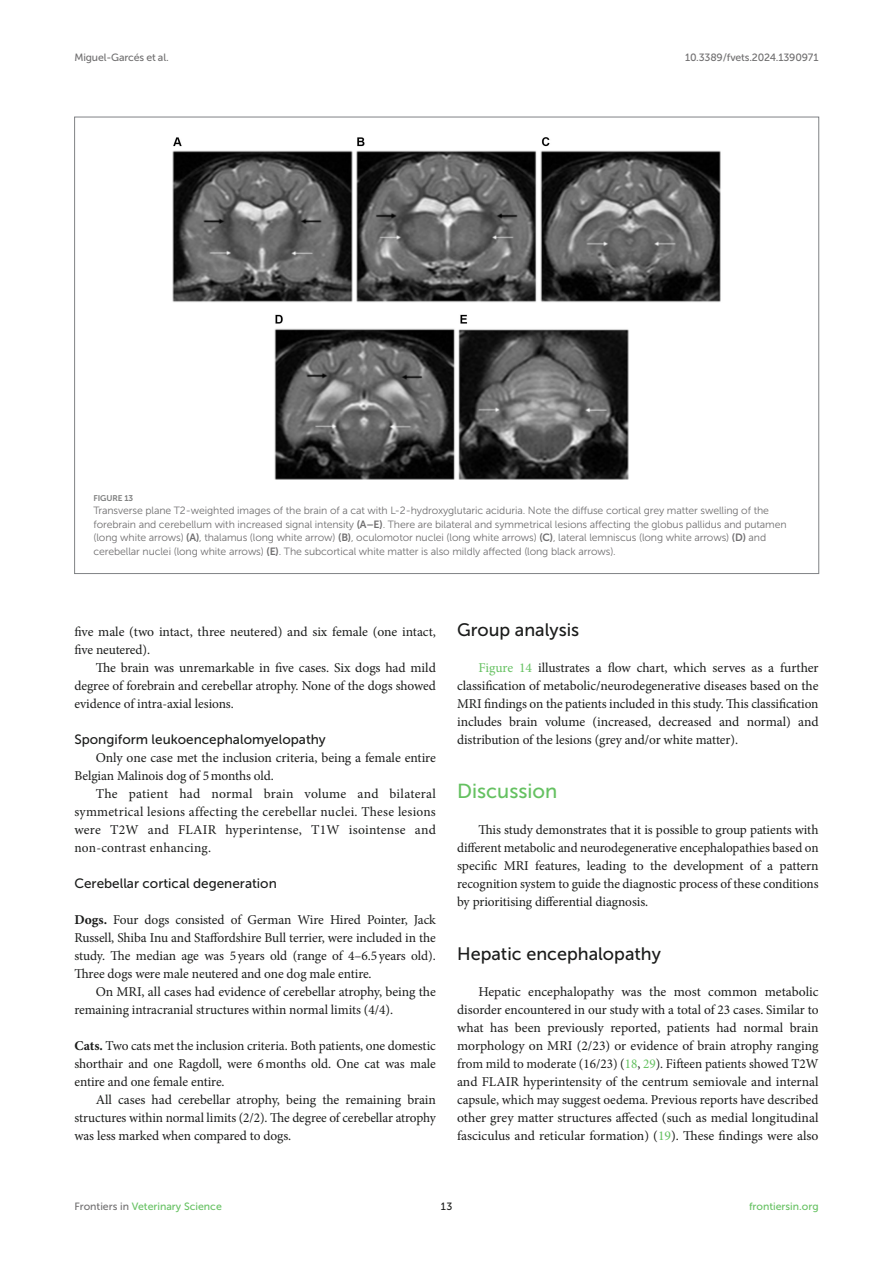
<style>
.page{position:relative;width:893px;height:1263px;background:#fff}
.page>*{position:absolute;margin:0;border:0;box-sizing:border-box;transform-origin:0 0}
.HEAD_1{font:20.25px "Museo Sans 500";color:#65c161}
.HEAD_2{font:18px "Museo Sans 500";color:#1b1c1b}
.TEXT_FLUSH{font:13.5px/18px "Minion Pro";letter-spacing:-.005em;color:#1b1c1b;text-align:justify}
.TEXT{font:13.5px/18px "Minion Pro";letter-spacing:-.005em;color:#1b1c1b;text-align:justify}
.HEAD_5_after_HEAD_4{font:13.5px/18px "Minion Pro";letter-spacing:-.005em;color:#1b1c1b;text-align:justify}
.HEAD_5{font:13.5px/18px "Minion Pro";letter-spacing:-.01em;color:#1b1c1b;text-align:justify}
.HEAD_4{font:13.5px "Museo Sans 500";color:#1b1c1b}
.FIG_LEG{font:10.5px/13.5px "Museo Sans 300";letter-spacing:-.01em;color:#706f70}
.t1{font:10.5px "Museo Sans 500";letter-spacing:-.015em;color:#706f70}
.t2{font:10.5px "Museo Sans 500";color:#65c161}
.t3{font:10.5px "Museo Sans 500";color:#1b1c1b}
.FIG_HD{font:8.25px "Museo Sans 700";letter-spacing:-.01em;color:#7e7f7f}
.s1{font-family:"Museo Sans 700"}
.s2{font-weight:700}
.s3{color:#65c161}
.s4{color:#706f70}
</style>
<div class="page">
<img style="left:172px;top:137px;width:549px;height:343px">
<p class="t1" style="left:74px;top:51px;width:96px">Miguel-Garcés et al.</p>
<p class="t1" style="left:685px;top:51px;width:135px">10.3389/fvets.2024.1390971</p>
<p class="FIG_HD" style="left:94px;top:493px;width:41px">FIGURE 13</p>
<p class="FIG_LEG" style="left:94px;top:504px;width:695px">Transverse plane T2-weighted images of the brain of a cat with L-2-hydroxyglutaric aciduria. Note the diffuse cortical grey matter swelling of the forebrain and cerebellum with increased signal intensity <span class="s1">(A–E)</span>. There are bilateral and symmetrical lesions affecting the globus pallidus and putamen (long white arrows) <span class="s1">(A)</span>, thalamus (long white arrow) <span class="s1">(B)</span>, oculomotor nuclei (long white arrows) <span class="s1">(C)</span>, lateral lemniscus (long white arrows) <span class="s1">(D)</span> and cerebellar nuclei (long white arrows) <span class="s1">(E)</span>. The subcortical white matter is also mildly affected (long black arrows).</p>
<p class="TEXT_FLUSH" style="left:74px;top:623px;width:363px">five male (two intact, three neutered) and six female (one intact, five neutered).</p>
<p class="TEXT" style="left:74px;top:659px;width:363px;text-indent:21px">The brain was unremarkable in five cases. Six dogs had mild degree of forebrain and cerebellar atrophy. None of the dogs showed evidence of intra-axial lesions.</p>
<p class="HEAD_4" style="left:74px;top:732px;width:253px">Spongiform leukoencephalomyelopathy</p>
<p class="TEXT_FLUSH" style="left:74px;top:749px;width:363px;text-indent:21px">Only one case met the inclusion criteria, being a female entire<br>Belgian Malinois dog of 5months old.</p>
<p class="TEXT" style="left:74px;top:785px;width:363px;text-indent:21px">The patient had normal brain volume and bilateral symmetrical lesions affecting the cerebellar nuclei. These lesions were T2W and FLAIR hyperintense, T1W isointense and non-contrast enhancing.</p>
<p class="HEAD_4" style="left:74px;top:876px;width:204px">Cerebellar cortical degeneration</p>
<p class="HEAD_5_after_HEAD_4" style="left:74px;top:911px;width:363px"><span class="s2">Dogs.</span> Four dogs consisted of German Wire Hired Pointer, Jack Russell, Shiba Inu and Staffordshire Bull terrier, were included in the study. The median age was 5years old (range of 4–6.5years old).<br>Three dogs were male neutered and one dog male entire.</p>
<p class="TEXT" style="left:74px;top:983px;width:363px;text-indent:21px">On MRI, all cases had evidence of cerebellar atrophy, being the remaining intracranial structures within normal limits (4/4).</p>
<p class="HEAD_5" style="left:74px;top:1037px;width:363px"><span class="s2">Cats.</span> Two cats met the inclusion criteria. Both patients, one domestic shorthair and one Ragdoll, were 6months old. One cat was male entire and one female entire.</p>
<p class="TEXT" style="left:74px;top:1091px;width:363px;text-indent:21px">All cases had cerebellar atrophy, being the remaining brain structures within normal limits (2/2). The degree of cerebellar atrophy was less marked when compared to dogs.</p>
<p class="HEAD_2" style="left:457px;top:620px;width:124px">Group analysis</p>
<p class="TEXT_FLUSH" style="left:457px;top:659px;width:363px;text-indent:21px"><span class="s3">Figure 14</span> illustrates a flow chart, which serves as a further classification of metabolic/neurodegenerative diseases based on the MRI findings on the patients included in this study. This classification includes brain volume (increased, decreased and normal) and distribution of the lesions (grey and/or white matter).</p>
<p class="HEAD_1" style="left:457px;top:780px;width:102px">Discussion</p>
<p class="TEXT_FLUSH" style="left:457px;top:821px;width:363px;text-indent:21px">This study demonstrates that it is possible to group patients with different metabolic and neurodegenerative encephalopathies based on specific MRI features, leading to the development of a pattern recognition system to guide the diagnostic process of these conditions by prioritising differential diagnosis.</p>
<p class="HEAD_2" style="left:457px;top:944px;width:205px">Hepatic encephalopathy</p>
<p class="TEXT_FLUSH" style="left:457px;top:983px;width:363px;text-indent:21px">Hepatic encephalopathy was the most common metabolic disorder encountered in our study with a total of 23 cases. Similar to what has been previously reported, patients had normal brain morphology on MRI (2/23) or evidence of brain atrophy ranging from mild to moderate (16/23) (<span class="s3">18</span>, <span class="s3">29</span>). Fifteen patients showed T2W and FLAIR hyperintensity of the centrum semiovale and internal capsule, which may suggest oedema. Previous reports have described other grey matter structures affected (such as medial longitudinal fasciculus and reticular formation) (<span class="s3">19</span>). These findings were also</p>
<p class="t2" style="left:74px;top:1200px;width:149px"><span class="s4">Frontiers in</span> Veterinary Science</p>
<p class="t3" style="left:441px;top:1200px;width:13px">13</p>
<p class="t2" style="left:749px;top:1200px;width:71px">frontiersin.org</p>
</div>
